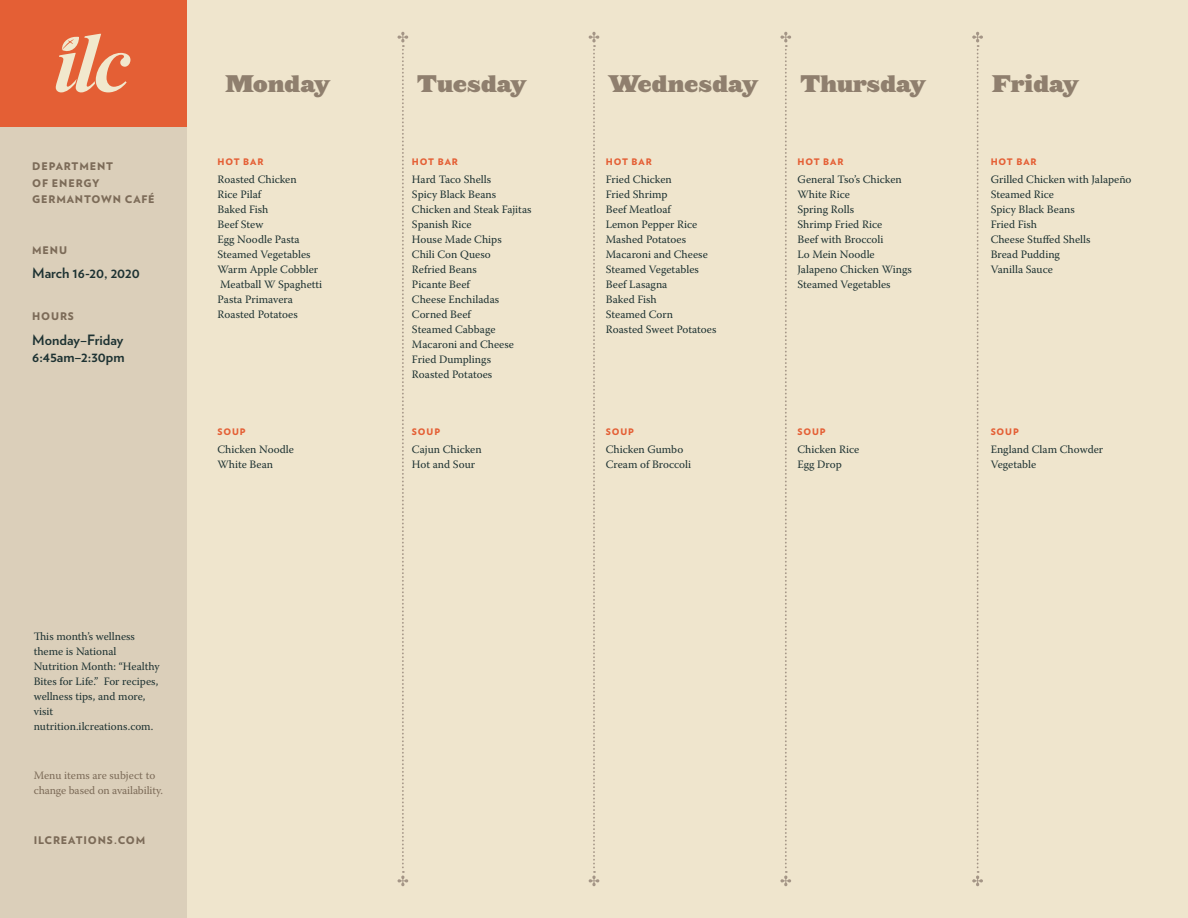
<style>
.page{position:relative;width:1188px;height:918px;background:#efe5cd}
.page>*{position:absolute;margin:0;border:0;box-sizing:border-box;transform-origin:0 0}
.Day_of_Week{font:900 22.35px "Saracen";color:#8f7f6e}
.Hours___Week{font:700 14.25px "Verlag";color:#1d3232}
.Body{font:11.25px "Warnock Pro";color:#1d3232}
.Sidebar_Body{font:11.25px/15px "Warnock Pro";color:#1d3232}
.Sidebar_Body-2{font:11.25px/15px "Warnock Pro";letter-spacing:-.005em;color:#7c6b58}
.Sidebar_Header{font:900 10.5px/16.5px "Verlag";letter-spacing:.08em;color:#7c6b58}
.Body-2{font:900 9px "Verlag";letter-spacing:.1em;color:#e45f35}
</style>
<div class="page">
<div style="left:0;top:0;width:186px;height:918px;background:#dbcfba"></div>
<div style="left:0;top:0;width:186px;height:126px;background:#e45f35"></div>
<svg style="left:398px;top:32px;width:10px;height:854px"></svg>
<svg style="left:589px;top:32px;width:10px;height:854px"></svg>
<svg style="left:780px;top:32px;width:11px;height:854px"></svg>
<svg style="left:972px;top:32px;width:11px;height:854px"></svg>
<svg style="left:56px;top:34px;width:74px;height:58px"></svg>
<h1 class="Sidebar_Header" style="left:32px;top:158px;width:124px">DEPARTMENT<br>OF ENERGY<br>GERMANTOWN CAFÉ</h1>
<h1 class="Sidebar_Header" style="left:32px;top:241px;width:36px">MENU</h1>
<p class="Hours___Week" style="left:32px;top:262px;width:109px">March 16-20, 2020</p>
<h1 class="Sidebar_Header" style="left:32px;top:308px;width:43px">HOURS</h1>
<p class="Hours___Week" style="left:32px;top:329px;width:93px">Monday–Friday</p>
<p class="Hours___Week" style="left:32px;top:346px;width:94px">6:45am–2:30pm</p>
<p class="Day_of_Week" style="left:225px;top:65px;width:106px">Monday</p>
<h2 class="Body-2" style="left:218px;top:154px;width:47px">HOT BAR</h2>
<p class="Body" style="left:218px;top:172px;width:81px">Roasted Chicken</p>
<p class="Body" style="left:218px;top:187px;width:45px">Rice Pilaf</p>
<p class="Body" style="left:218px;top:202px;width:52px">Baked Fish</p>
<p class="Body" style="left:218px;top:217px;width:48px">Beef Stew</p>
<p class="Body" style="left:218px;top:232px;width:84px">Egg Noodle Pasta</p>
<p class="Body" style="left:218px;top:247px;width:95px">Steamed Vegetables</p>
<p class="Body" style="left:218px;top:262px;width:102px">Warm Apple Cobbler</p>
<p class="Body" style="left:220px;top:277px;width:104px">Meatball W Spaghetti</p>
<p class="Body" style="left:218px;top:292px;width:77px">Pasta Primavera</p>
<p class="Body" style="left:218px;top:307px;width:82px">Roasted Potatoes</p>
<p class="Body-2" style="left:218px;top:424px;width:30px">SOUP</p>
<p class="Body" style="left:218px;top:442px;width:78px">Chicken Noodle</p>
<p class="Body" style="left:218px;top:457px;width:57px">White Bean</p>
<p class="Sidebar_Body" style="left:34px;top:628px;width:127px">This month’s wellness theme is National<br>Nutrition Month: “Healthy<br>Bites for Life.” For recipes, wellness tips, and more, visit nutrition.ilcreations.com.</p>
<p class="Sidebar_Body-2" style="left:34px;top:768px;width:131px">Menu items are subject to change based on availability.</p>
<h1 class="Sidebar_Header" style="left:34px;top:831px;width:113px">ILCREATIONS.COM</h1>
<p class="Day_of_Week" style="left:417px;top:65px;width:111px">Tuesday</p>
<h2 class="Body-2" style="left:412px;top:154px;width:47px">HOT BAR</h2>
<p class="Body" style="left:412px;top:172px;width:81px">Hard Taco Shells</p>
<p class="Body" style="left:412px;top:187px;width:86px">Spicy Black Beans</p>
<p class="Body" style="left:412px;top:202px;width:121px">Chicken and Steak Fajitas</p>
<p class="Body" style="left:412px;top:217px;width:61px">Spanish Rice</p>
<p class="Body" style="left:412px;top:232px;width:91px">House Made Chips</p>
<p class="Body" style="left:412px;top:247px;width:80px">Chili Con Queso</p>
<p class="Body" style="left:412px;top:262px;width:66px">Refried Beans</p>
<p class="Body" style="left:412px;top:277px;width:60px">Picante Beef</p>
<p class="Body" style="left:412px;top:292px;width:89px">Cheese Enchiladas</p>
<p class="Body" style="left:412px;top:307px;width:61px">Corned Beef</p>
<p class="Body" style="left:412px;top:322px;width:85px">Steamed Cabbage</p>
<p class="Body" style="left:412px;top:337px;width:104px">Macaroni and Cheese</p>
<p class="Body" style="left:412px;top:352px;width:81px">Fried Dumplings</p>
<p class="Body" style="left:412px;top:367px;width:82px">Roasted Potatoes</p>
<p class="Body-2" style="left:412px;top:424px;width:30px">SOUP</p>
<p class="Body" style="left:412px;top:442px;width:71px">Cajun Chicken</p>
<p class="Body" style="left:412px;top:457px;width:65px">Hot and Sour</p>
<p class="Day_of_Week" style="left:609px;top:65px;width:150px">Wednesday</p>
<h2 class="Body-2" style="left:606px;top:154px;width:47px">HOT BAR</h2>
<p class="Body" style="left:606px;top:172px;width:68px">Fried Chicken</p>
<p class="Body" style="left:606px;top:187px;width:63px">Fried Shrimp</p>
<p class="Body" style="left:606px;top:202px;width:67px">Beef Meatloaf</p>
<p class="Body" style="left:606px;top:217px;width:93px">Lemon Pepper Rice</p>
<p class="Body" style="left:606px;top:232px;width:82px">Mashed Potatoes</p>
<p class="Body" style="left:606px;top:247px;width:104px">Macaroni and Cheese</p>
<p class="Body" style="left:606px;top:262px;width:95px">Steamed Vegetables</p>
<p class="Body" style="left:606px;top:277px;width:63px">Beef Lasagna</p>
<p class="Body" style="left:606px;top:292px;width:52px">Baked Fish</p>
<p class="Body" style="left:606px;top:307px;width:69px">Steamed Corn</p>
<p class="Body" style="left:606px;top:322px;width:112px">Roasted Sweet Potatoes</p>
<p class="Body-2" style="left:606px;top:424px;width:30px">SOUP</p>
<p class="Body" style="left:606px;top:442px;width:79px">Chicken Gumbo</p>
<p class="Body" style="left:606px;top:457px;width:87px">Cream of Broccoli</p>
<p class="Day_of_Week" style="left:801px;top:65px;width:126px">Thursday</p>
<h2 class="Body-2" style="left:797px;top:154px;width:47px">HOT BAR</h2>
<p class="Body" style="left:797px;top:172px;width:106px">General Tso’s Chicken</p>
<p class="Body" style="left:797px;top:187px;width:54px">White Rice</p>
<p class="Body" style="left:797px;top:202px;width:58px">Spring Rolls</p>
<p class="Body" style="left:797px;top:217px;width:86px">Shrimp Fried Rice</p>
<p class="Body" style="left:797px;top:232px;width:87px">Beef with Broccoli</p>
<p class="Body" style="left:797px;top:247px;width:79px">Lo Mein Noodle</p>
<p class="Body" style="left:797px;top:262px;width:116px">Jalapeno Chicken Wings</p>
<p class="Body" style="left:797px;top:277px;width:95px">Steamed Vegetables</p>
<p class="Body-2" style="left:797px;top:424px;width:30px">SOUP</p>
<p class="Body" style="left:797px;top:442px;width:63px">Chicken Rice</p>
<p class="Body" style="left:797px;top:457px;width:46px">Egg Drop</p>
<p class="Day_of_Week" style="left:992px;top:65px;width:88px">Friday</p>
<h2 class="Body-2" style="left:991px;top:154px;width:47px">HOT BAR</h2>
<p class="Body" style="left:991px;top:172px;width:142px">Grilled Chicken with Jalapeño</p>
<p class="Body" style="left:991px;top:187px;width:65px">Steamed Rice</p>
<p class="Body" style="left:991px;top:202px;width:86px">Spicy Black Beans</p>
<p class="Body" style="left:991px;top:217px;width:48px">Fried Fish</p>
<p class="Body" style="left:991px;top:232px;width:101px">Cheese Stuffed Shells</p>
<p class="Body" style="left:991px;top:247px;width:71px">Bread Pudding</p>
<p class="Body" style="left:991px;top:262px;width:64px">Vanilla Sauce</p>
<p class="Body-2" style="left:991px;top:424px;width:30px">SOUP</p>
<p class="Body" style="left:991px;top:442px;width:114px">England Clam Chowder</p>
<p class="Body" style="left:991px;top:457px;width:47px">Vegetable</p>
</div>
